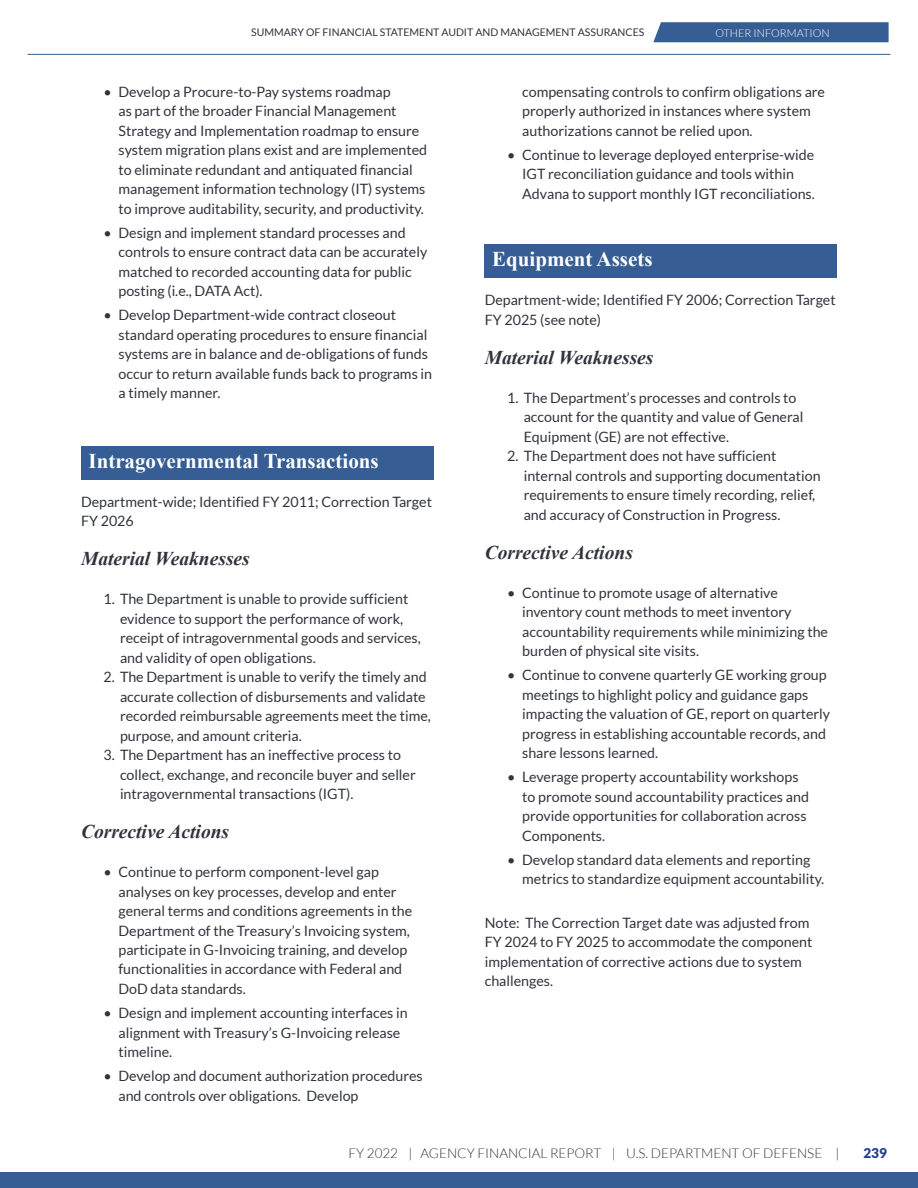
<style>
.page{position:relative;width:918px;height:1188px;background:#fff}
.page>*{position:absolute;margin:0;border:0;box-sizing:border-box;transform-origin:0 0}
.t1{font:700 21px "Times New Roman";color:#fff}
.t2{font:italic 700 19.5px "Times New Roman";color:#30333d}
.t3{font:14.25px/19.5px "Lato";color:#30333d}
.t4{font:300 13.5px "Lato";color:#30333d}
.t5{font:900 13.5px "Lato";color:#253f8e}
.t6{font:300 10.95px "Lato";color:#fff}
.t7{font:10.5px "Lato";color:#30333d}
</style>
<div class="page">
<svg style="left:653px;top:22px;width:236px;height:20px;background:#3c6297"></svg>
<hr style="left:28px;top:54px;width:862px;height:1px;background:#365e94">
<div style="left:0;top:1172px;width:918px;height:16px;background:#365e94"></div>
<div style="left:81px;top:446px;width:352px;height:34px;background:#365e94"></div>
<div style="left:485px;top:244px;width:352px;height:34px;background:#365e94"></div>
<p class="t7" style="left:251px;top:27px;width:395px">SUMMARY OF FINANCIAL STATEMENT AUDIT AND MANAGEMENT ASSURANCES</p>
<p class="t6" style="left:715px;top:27px;width:116px">OTHER INFORMATION</p>
<p class="t3" style="left:118px;top:82px;width:310px;text-indent:-15px">• Develop a Procure-to-Pay systems roadmap<br>as part of the broader Financial Management Strategy and Implementation roadmap to ensure system migration plans exist and are implemented to eliminate redundant and antiquated financial management information technology (IT) systems to improve auditability, security, and productivity.</p>
<p class="t3" style="left:118px;top:223px;width:310px;text-indent:-15px">• Design and implement standard processes and controls to ensure contract data can be accurately matched to recorded accounting data for public posting (i.e., DATA Act).</p>
<p class="t3" style="left:118px;top:305px;width:315px;text-indent:-15px">• Develop Department-wide contract closeout standard operating procedures to ensure financial systems are in balance and de-obligations of funds occur to return available funds back to programs in a timely manner.</p>
<p class="t1" style="left:88px;top:445px;width:292px">Intragovernmental Transactions</p>
<p class="t3" style="left:81px;top:492px;width:353px">Department-wide; Identified FY 2011; Correction Target<br>FY 2026</p>
<h4 class="t2" style="left:81px;top:545px;width:170px">Material Weaknesses</h4>
<p class="t3" style="left:120px;top:589px;width:302px;text-indent:-16px">1. The Department is unable to provide sufficient evidence to support the performance of work, receipt of intragovernmental goods and services, and validity of open obligations.</p>
<p class="t3" style="left:120px;top:667px;width:312px;text-indent:-16px">2. The Department is unable to verify the timely and accurate collection of disbursements and validate recorded reimbursable agreements meet the time, purpose, and amount criteria.</p>
<p class="t3" style="left:120px;top:745px;width:297px;text-indent:-16px">3. The Department has an ineffective process to collect, exchange, and reconcile buyer and seller intragovernmental transactions (IGT).</p>
<h4 class="t2" style="left:81px;top:818px;width:150px">Corrective Actions</h4>
<p class="t3" style="left:118px;top:862px;width:295px;text-indent:-15px">• Continue to perform component-level gap analyses on key processes, develop and enter general terms and conditions agreements in the Department of the Treasury’s Invoicing system, participate in G-Invoicing training, and develop functionalities in accordance with Federal and DoD data standards.</p>
<p class="t3" style="left:118px;top:1003px;width:291px;text-indent:-15px">• Design and implement accounting interfaces in alignment with Treasury’s G-Invoicing release timeline.</p>
<p class="t3" style="left:118px;top:1066px;width:306px;text-indent:-15px">• Develop and document authorization procedures and controls over obligations. Develop</p>
<p class="t3" style="left:522px;top:82px;width:304px">compensating controls to confirm obligations are properly authorized in instances where system authorizations cannot be relied upon.</p>
<p class="t3" style="left:522px;top:145px;width:294px;text-indent:-15px">• Continue to leverage deployed enterprise-wide<br>IGT reconciliation guidance and tools within<br>Advana to support monthly IGT reconciliations.</p>
<p class="t1" style="left:492px;top:244px;width:162px">Equipment Assets</p>
<p class="t3" style="left:485px;top:290px;width:353px">Department-wide; Identified FY 2006; Correction Target<br>FY 2025 (see note)</p>
<h4 class="t2" style="left:485px;top:344px;width:170px">Material Weaknesses</h4>
<p class="t3" style="left:524px;top:388px;width:281px;text-indent:-16px">1. The Department’s processes and controls to account for the quantity and value of General<br>Equipment (GE) are not effective.</p>
<p class="t3" style="left:524px;top:446px;width:298px;text-indent:-16px">2. The Department does not have sufficient internal controls and supporting documentation requirements to ensure timely recording, relief, and accuracy of Construction in Progress.</p>
<h4 class="t2" style="left:485px;top:539px;width:150px">Corrective Actions</h4>
<p class="t3" style="left:522px;top:583px;width:307px;text-indent:-15px">• Continue to promote usage of alternative inventory count methods to meet inventory accountability requirements while minimizing the burden of physical site visits.</p>
<p class="t3" style="left:522px;top:665px;width:310px;text-indent:-15px">• Continue to convene quarterly GE working group meetings to highlight policy and guidance gaps impacting the valuation of GE, report on quarterly progress in establishing accountable records, and share lessons learned.</p>
<p class="t3" style="left:522px;top:767px;width:288px;text-indent:-15px">• Leverage property accountability workshops to promote sound accountability practices and provide opportunities for collaboration across Components.</p>
<p class="t3" style="left:522px;top:850px;width:303px;text-indent:-15px">• Develop standard data elements and reporting metrics to standardize equipment accountability.</p>
<p class="t3" style="left:485px;top:913px;width:329px">Note: The Correction Target date was adjusted from FY 2024 to FY 2025 to accommodate the component implementation of corrective actions due to system challenges.</p>
<p class="t4" style="left:348px;top:1146px;width:493px">FY 2022 | AGENCY FINANCIAL REPORT | U.S. DEPARTMENT OF DEFENSE |</p>
<p class="t5" style="left:863px;top:1145px;width:25px">239</p>
</div>
